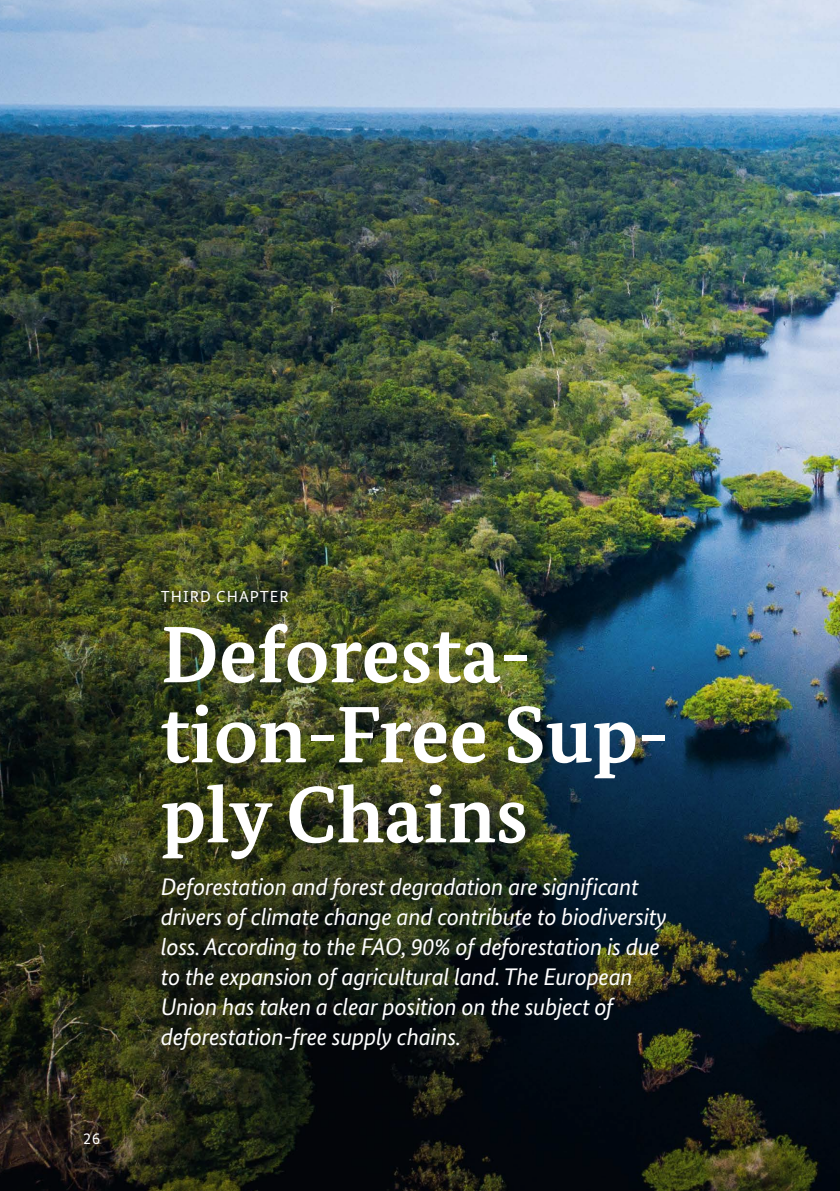
<style>
.page{position:relative;width:840px;height:1191px;background:#fff}
.page>*{position:absolute;margin:0;border:0;box-sizing:border-box;transform-origin:0 0}
.Alternative_Headline{font:700 80px/80px "Bundes Serif";color:#fff}
.Lead_1{font:italic 24px/30px "Bundes Sans";letter-spacing:-.015em;color:#fff}
.Column_Title_and_Page_Title_and_Number{font:16px "Bundes Sans";letter-spacing:.06em;color:#fff}
</style>
<div class="page">
<img style="left:0;top:106px;width:839px;height:1085px">
<p class="Column_Title_and_Page_Title_and_Number" style="left:83px;top:1129px;width:18px">26</p>
<p class="Column_Title_and_Page_Title_and_Number" style="left:161px;top:587px;width:129px">THIRD CHAPTER</p>
<h1 class="Alternative_Headline" style="left:161px;top:614px;width:509px">Deforesta&shy;tion-Free Sup&shy;ply Chains</h1>
<p class="Lead_1" style="left:161px;top:871px;width:507px">Deforestation and forest degradation are significant drivers of climate change and contribute to biodiversity loss. According to the FAO, 90% of deforestation is due to the expansion of agricultural land. The European Union has taken a clear position on the subject of deforestation-free supply chains.</p>
</div>
